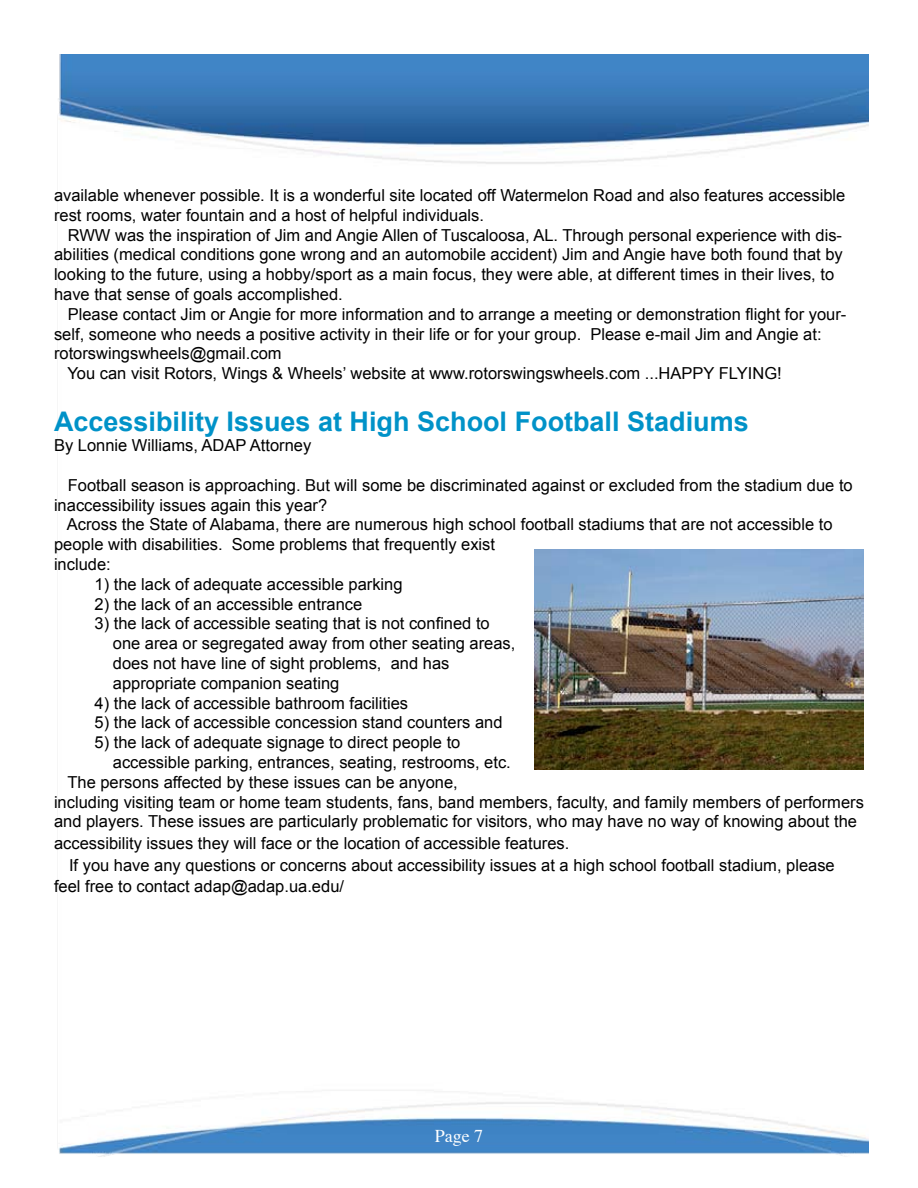
<style>
.page{position:relative;width:918px;height:1188px;background:#fff}
.page>*{position:absolute;margin:0;border:0;box-sizing:border-box;transform-origin:0 0}
.t1{font:700 27px "Arial";color:#0092c8}
.t2{font:18px "Times";color:#fff}
.t3{font:16.5px/19.8px "Arial";color:#000}
</style>
<div class="page">
<img style="left:58px;top:54px;width:810px;height:1103px">
<img style="left:534px;top:550px;width:330px;height:220px">
<p class="t3" style="left:54px;top:185px;width:793px">available whenever possible. It is a wonderful site located off Watermelon Road and also features accessible rest rooms, water fountain and a host of helpful individuals.</p>
<p class="t3" style="left:54px;top:225px;width:790px;text-indent:14px">RWW was the inspiration of Jim and Angie Allen of Tuscaloosa, AL. Through personal experience with dis&shy;abilities (medical conditions gone wrong and an automobile accident) Jim and Angie have both found that by looking to the future, using a hobby/sport as a main focus, they were able, at different times in their lives, to have that sense of goals accomplished.</p>
<p class="t3" style="left:54px;top:304px;width:794px;text-indent:14px">Please contact Jim or Angie for more information and to arrange a meeting or demonstration flight for your&shy;self, someone who needs a positive activity in their life or for your group. Please e-mail Jim and Angie at: rotorswingswheels@gmail.com</p>
<p class="t3" style="left:67px;top:364px;width:716px">You can visit Rotors, Wings &amp; Wheels’ website at www.rotorswingswheels.com ...HAPPY FLYING!</p>
<p class="t1" style="left:54px;top:404px;width:696px">Accessibility Issues at High School Football Stadiums</p>
<p class="t3" style="left:54px;top:436px;width:259px">By Lonnie Williams, ADAP Attorney</p>
<p class="t3" style="left:54px;top:475px;width:800px;text-indent:14px">Football season is approaching. But will some be discriminated against or excluded from the stadium due to inaccessibility issues again this year?</p>
<p class="t3" style="left:54px;top:515px;width:780px;text-indent:13px">Across the State of Alabama, there are numerous high school football stadiums that are not accessible to people with disabilities. Some problems that frequently exist<br>include:</p>
<p class="t3" style="left:94px;top:574px;width:310px">1) the lack of adequate accessible parking</p>
<p class="t3" style="left:94px;top:594px;width:269px">2) the lack of an accessible entrance</p>
<p class="t3" style="left:94px;top:614px;width:397px">3) the lack of accessible seating that is not confined to</p>
<p class="t3" style="left:113px;top:634px;width:404px">one area or segregated away from other seating areas,</p>
<p class="t3" style="left:113px;top:653px;width:338px">does not have line of sight problems, and has</p>
<p class="t3" style="left:113px;top:673px;width:228px">appropriate companion seating</p>
<p class="t3" style="left:94px;top:693px;width:315px">4) the lack of accessible bathroom facilities</p>
<p class="t3" style="left:94px;top:713px;width:410px">5) the lack of accessible concession stand counters and</p>
<p class="t3" style="left:94px;top:733px;width:367px">5) the lack of adequate signage to direct people to</p>
<p class="t3" style="left:113px;top:752px;width:399px">accessible parking, entrances, seating, restrooms, etc.</p>
<p class="t3" style="left:67px;top:772px;width:392px">The persons affected by these issues can be anyone,</p>
<p class="t3" style="left:54px;top:792px;width:811px">including visiting team or home team students, fans, band members, faculty, and family members of performers and players. These issues are particularly problematic for visitors, who may have no way of knowing about the</p>
<p class="t3" style="left:54px;top:833px;width:517px">accessibility issues they will face or the location of accessible features.</p>
<p class="t3" style="left:54px;top:854px;width:782px;line-height:21.6px;text-indent:15px">If you have any questions or concerns about accessibility issues at a high school football stadium, please feel free to contact adap@adap.ua.edu/</p>
<p class="t2" style="left:435px;top:1119px;width:50px">Page 7</p>
</div>
